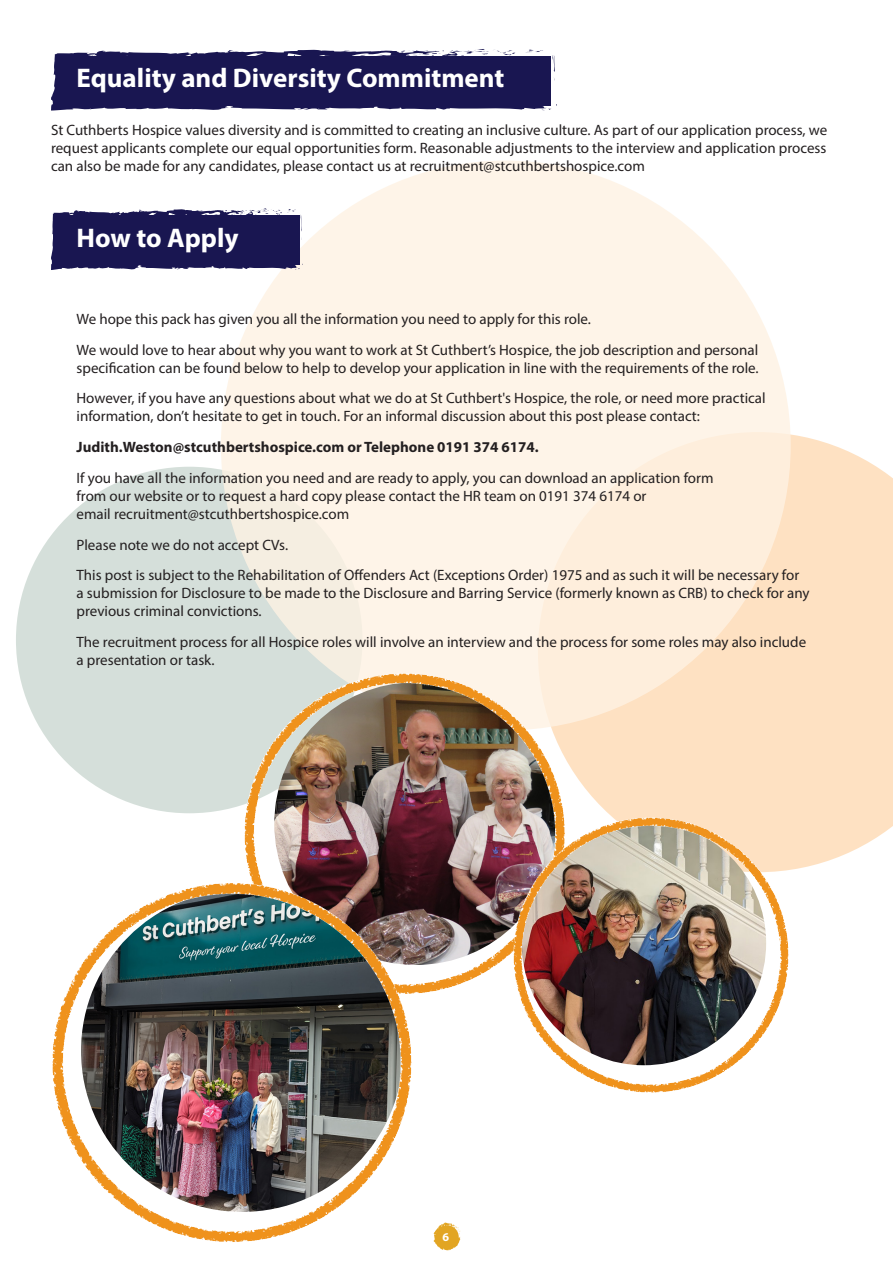
<style>
.page{position:relative;width:893px;height:1263px;background:#fff}
.page>*{position:absolute;margin:0;border:0;box-sizing:border-box;transform-origin:0 0}
.Bar_heads{font:700 27px "Myriad Pro";color:#fff}
.Text{font:15px/18px "Myriad Pro";color:#231f20}
.Text-2{font:700 15px "Myriad Pro";color:#231f20}
.t1{font:700 12px "Myriad Pro";color:#fff}
</style>
<div class="page">
<svg style="left:437px;top:1222px;width:24px;height:29px"></svg>
<svg style="left:51px;top:49px;width:506px;height:62px;background:#343266"></svg>
<div style="left:16px;top:467px;width:346px;height:346px;background:#d5dfda;border-radius:50%"></div>
<div style="left:596px;top:434px;width:297px;height:428px;background:#fee1c2"></div>
<div style="left:221px;top:161px;width:570px;height:569px;background:#fef2e3;border-radius:50%"></div>
<svg style="left:51px;top:208px;width:252px;height:62px;background:#343266"></svg>
<img style="left:215px;top:661px;width:381px;height:327px">
<img style="left:52px;top:875px;width:394px;height:370px">
<img style="left:477px;top:780px;width:348px;height:313px">
<p class="Bar_heads" style="left:77px;top:61px;width:429px">Equality and Diversity Commitment</p>
<p class="Text" style="left:51px;top:120px;width:778px;text-align:justify">St Cuthberts Hospice values diversity and is committed to creating an inclusive culture. As part of our application process, we request applicants complete our equal opportunities form. Reasonable adjustments to the interview and application process can also be made for any candidates, please contact us at recruitment@stcuthbertshospice.com</p>
<p class="Bar_heads" style="left:77px;top:220px;width:164px">How to Apply</p>
<p class="Text" style="left:77px;top:310px;width:516px">We hope this pack has given you all the information you need to apply for this role.</p>
<p class="Text" style="left:77px;top:340px;width:684px">We would love to hear about why you want to work at St Cuthbert’s Hospice, the job description and personal specification can be found below to help to develop your application in line with the requirements of the role.</p>
<p class="Text" style="left:77px;top:389px;width:691px">However, if you have any questions about what we do at St Cuthbert's Hospice, the role, or need more practical information, don’t hesitate to get in touch. For an informal discussion about this post please contact:</p>
<p class="Text-2" style="left:77px;top:437px;width:464px">Judith.Weston@stcuthbertshospice.com or Telephone 0191 374 6174.</p>
<p class="Text" style="left:77px;top:469px;width:638px">If you have all the information you need and are ready to apply, you can download an application form from our website or to request a hard copy please contact the HR team on 0191 374 6174 or<br>email recruitment@stcuthbertshospice.com</p>
<p class="Text" style="left:77px;top:535px;width:213px">Please note we do not accept CVs.</p>
<p class="Text" style="left:77px;top:566px;width:734px">This post is subject to the Rehabilitation of Offenders Act (Exceptions Order) 1975 and as such it will be necessary for a submission for Disclosure to be made to the Disclosure and Barring Service (formerly known as CRB) to check for any previous criminal convictions.</p>
<p class="Text" style="left:77px;top:633px;width:731px">The recruitment process for all Hospice roles will involve an interview and the process for some roles may also include a presentation or task.</p>
<p class="t1" style="left:443px;top:1229px;width:8px">6</p>
</div>
